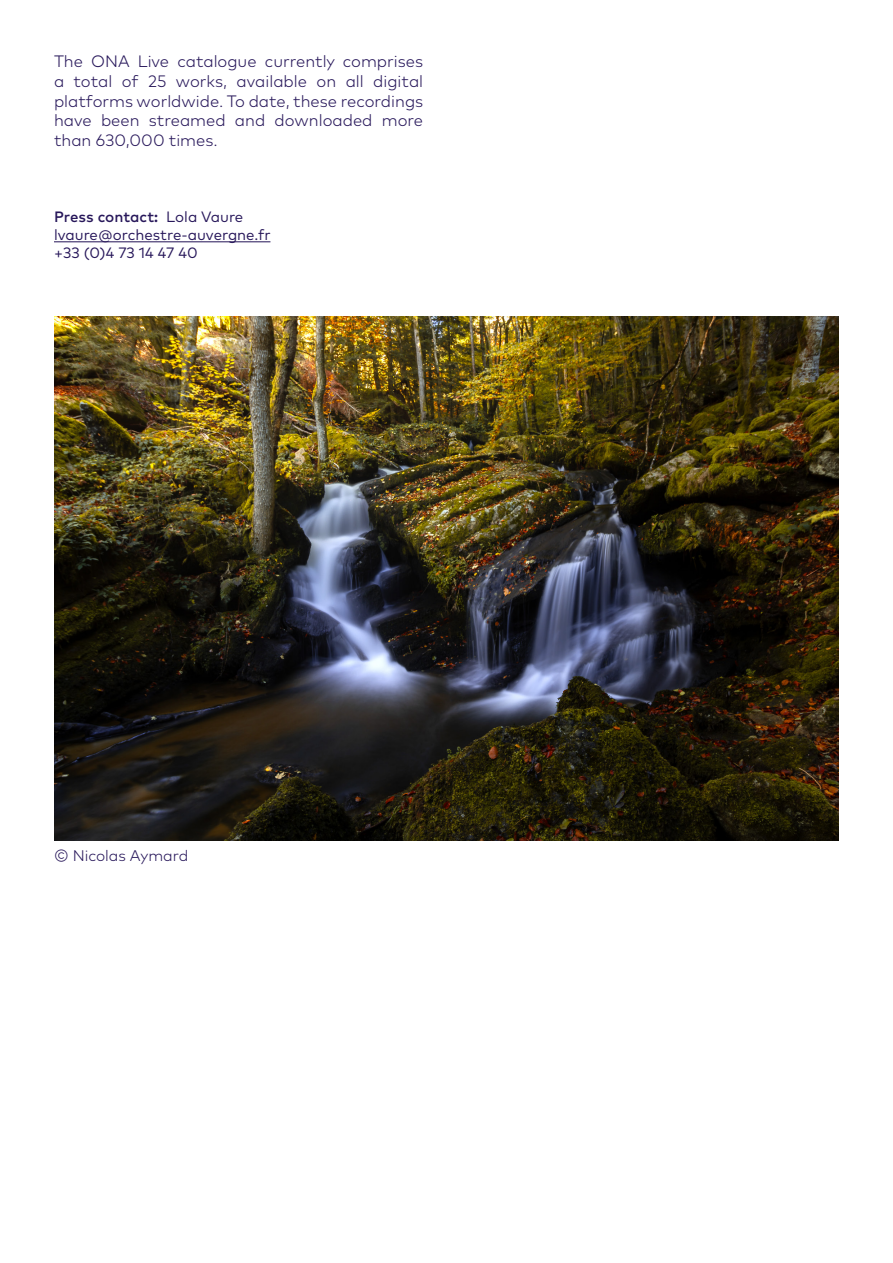
<style>
.page{position:relative;width:893px;height:1263px;background:#fff}
.page>*{position:absolute;margin:0;border:0;box-sizing:border-box;transform-origin:0 0}
.t1{font:300 16.5px/19.8px "Mark Pro";color:#27175a;text-align:justify}
.t2{font:300 15.45px "Mark Pro";color:#27175a}
.t3{font:15px/18px "Mark Pro";color:#27175a}
.s1{font-weight:500}
</style>
<div class="page">
<hr style="left:54px;top:241px;width:216px;height:1px;background:#27175a">
<img style="left:54px;top:317px;width:785px;height:523px">
<p class="t1" style="left:54px;top:50px;width:371px">The ONA Live catalogue currently comprises a total of 25 works, available on all digital platforms worldwide. To date, these recordings have been streamed and downloaded more than 630,000 times.</p>
<p class="t3" style="left:54px;top:206px;width:218px"><span class="s1">Press contact:</span> Lola Vaure lvaure@orchestre-auvergne.fr +33 (0)4 73 14 47 40</p>
<p class="t2" style="left:54px;top:844px;width:136px">© Nicolas Aymard</p>
</div>
